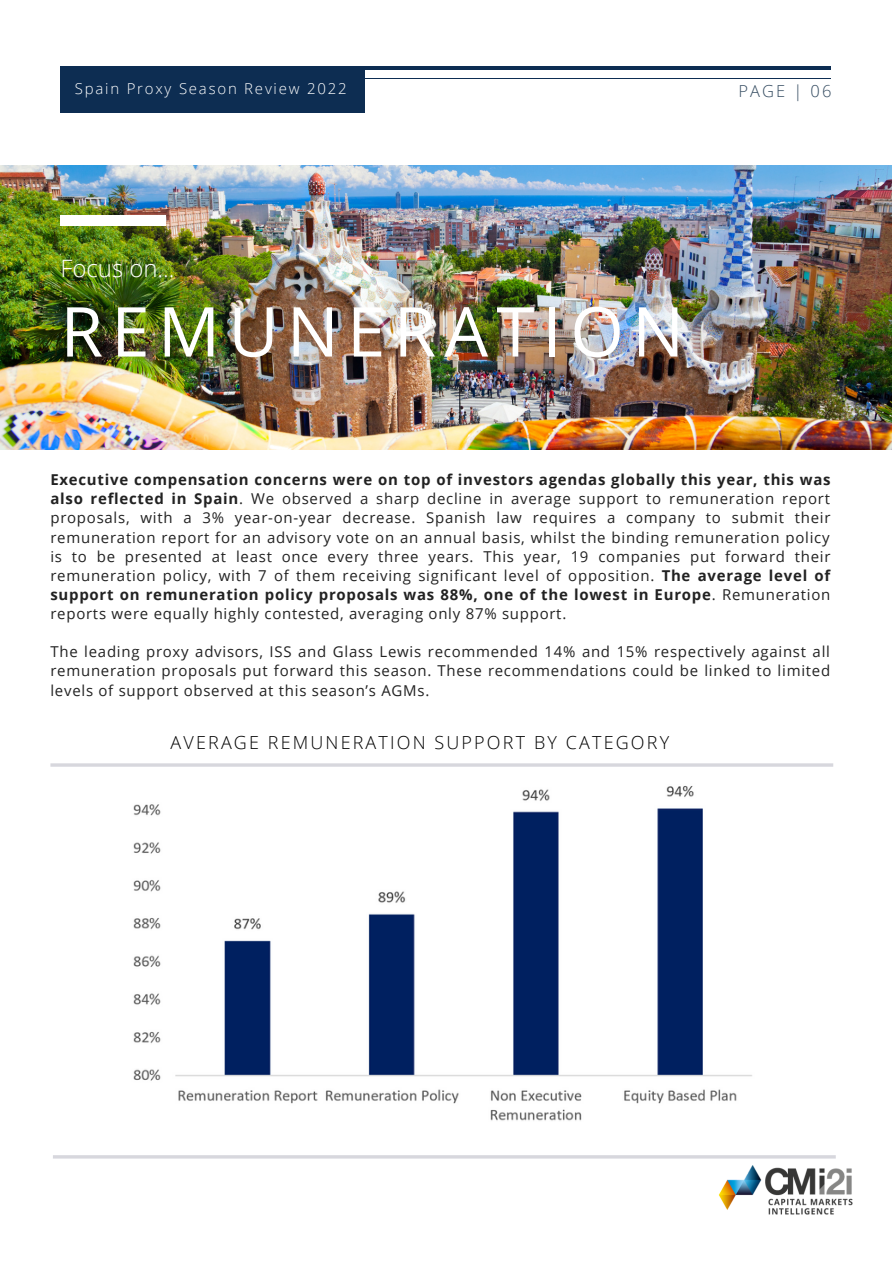
<style>
.page{position:relative;width:893px;height:1264px;background:#fff}
.page>*{position:absolute;margin:0;border:0;box-sizing:border-box;transform-origin:0 0}
.t1{font:68.85px "Open Sans";letter-spacing:.12em;color:#fff}
.t2{font:300 24px "Open Sans";color:#fff}
.t3{font:300 18px "Open Sans";letter-spacing:.12em;color:#000}
.t4{font:300 16.5px "Open Sans";letter-spacing:.12em;color:#364d62}
.t5{font:15px/19px "Open Sans";letter-spacing:.05em;color:#222;text-align:justify}
.t6{font:300 15px "Open Sans";letter-spacing:.12em;color:#fff}
.s1{font-weight:700}
</style>
<div class="page">
<img style="left:0;top:166px;width:891px;height:283px">
<hr style="left:50px;top:763px;width:783px;height:3px;background:#d7d7dd">
<hr style="left:53px;top:1155px;width:782px;height:3px;background:#d7d7dd">
<hr style="left:365px;top:66px;width:465px;height:4px;background:#0d2d52">
<div style="left:60px;top:66px;width:305px;height:47px;background:#0d2d52"></div>
<div style="left:60px;top:215px;width:106px;height:10px;background:#fff"></div>
<img style="left:716px;top:1158px;width:137px;height:57px">
<img style="left:133px;top:785px;width:619px;height:336px">
<p class="t6" style="left:75px;top:78px;width:273px">Spain Proxy Season Review 2022</p>
<p class="t4" style="left:738px;top:79px;width:94px">PAGE | 06</p>
<h2 class="t2" style="left:60px;top:251px;width:116px">Focus on...</h2>
<h1 class="t1" style="left:60px;top:283px;width:625px">REMUNERATION</h1>
<p class="t5" style="left:50px;top:470px;width:781px"><span class="s1">Executive compensation concerns were on top of investors agendas globally this year, this was also reflected in Spain</span>. We observed a sharp decline in average support to remuneration report proposals, with a 3% year-on-year decrease. Spanish law requires a company to submit their remuneration report for an advisory vote on an annual basis, whilst the binding remuneration policy is to be presented at least once every three years. This year, 19 companies put forward their remuneration policy, with 7 of them receiving significant level of opposition. <span class="s1">The average level of support on remuneration policy proposals was 88%, one of the lowest in Europe</span>. Remuneration reports were equally highly contested, averaging only 87% support.</p>
<p class="t5" style="left:50px;top:642px;width:781px">The leading proxy advisors, ISS and Glass Lewis recommended 14% and 15% respectively against all remuneration proposals put forward this season. These recommendations could be linked to limited levels of support observed at this season’s AGMs.</p>
<p class="t3" style="left:171px;top:729px;width:500px">AVERAGE REMUNERATION SUPPORT BY CATEGORY</p>
</div>
